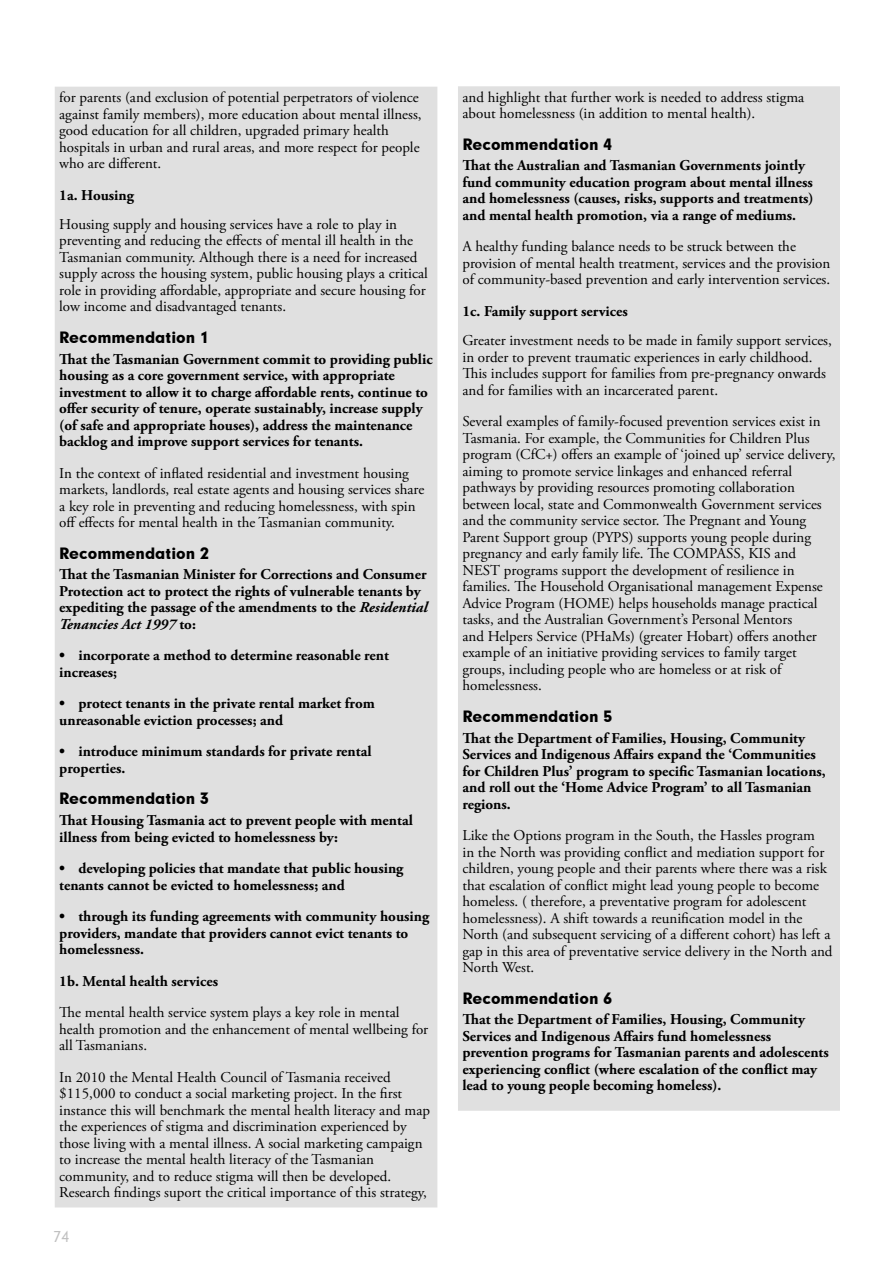
<style>
.page{position:relative;width:893px;height:1263px;background:#fff}
.page>*{position:absolute;margin:0;border:0;box-sizing:border-box;transform-origin:0 0}
.t1{font:15px/16.5px "Adobe Garamond Pro";color:#000}
.t2{font:700 15px/16.5px "Adobe Garamond Pro";color:#000}
.t3{font:15px "Geometric 706 BT Black B";color:#000}
.t4{font:15px "Geometric 706 BT Medium B";color:#c0c0c0}
.s1{font-style:italic}
</style>
<div class="page">
<div style="left:57px;top:89px;width:378px;height:1116px;background:#e0e0e0"></div>
<div style="left:55px;top:87px;width:382px;height:1120px;border:4px solid #e0e0e0"></div>
<div style="left:460px;top:89px;width:378px;height:1019px;background:#e0e0e0"></div>
<div style="left:458px;top:86px;width:382px;height:1025px;border:4px solid #e0e0e0"></div>
<p class="t1" style="left:59px;top:90px;width:364px">for parents (and exclusion of potential perpetrators of violence against family members), more education about mental illness, good education for all children, upgraded primary health hospitals in urban and rural areas, and more respect for people who are different.</p>
<p class="t2" style="left:59px;top:187px;width:76px">1a. Housing</p>
<p class="t1" style="left:59px;top:216px;width:370px">Housing supply and housing services have a role to play in preventing and reducing the effects of mental ill health in the Tasmanian community. Although there is a need for increased supply across the housing system, public housing plays a critical role in providing affordable, appropriate and secure housing for low income and disadvantaged tenants.</p>
<p class="t3" style="left:59px;top:327px;width:151px">Recommendation 1</p>
<p class="t2" style="left:59px;top:351px;width:375px">That the Tasmanian Government commit to providing public housing as a core government service, with appropriate investment to allow it to charge affordable rents, continue to offer security of tenure, operate sustainably, increase supply (of safe and appropriate houses), address the maintenance backlog and improve support services for tenants.</p>
<p class="t1" style="left:59px;top:465px;width:367px">In the context of inflated residential and investment housing markets, landlords, real estate agents and housing services share a key role in preventing and reducing homelessness, with spin off effects for mental health in the Tasmanian community.</p>
<p class="t3" style="left:59px;top:543px;width:151px">Recommendation 2</p>
<p class="t2" style="left:59px;top:567px;width:370px">That the Tasmanian Minister for Corrections and Consumer Protection act to protect the rights of vulnerable tenants by expediting the passage of the amendments to the <span class="s1">Residential Tenancies Act 1997</span> to:</p>
<p class="t2" style="left:59px;top:648px;width:331px">• incorporate a method to determine reasonable rent increases;</p>
<p class="t2" style="left:59px;top:696px;width:317px">• protect tenants in the private rental market from unreasonable eviction processes; and</p>
<p class="t2" style="left:59px;top:744px;width:314px">• introduce minimum standards for private rental properties.</p>
<p class="t3" style="left:59px;top:788px;width:151px">Recommendation 3</p>
<p class="t2" style="left:59px;top:812px;width:355px">That Housing Tasmania act to prevent people with mental illness from being evicted to homelessness by:</p>
<p class="t2" style="left:59px;top:860px;width:346px">• developing policies that mandate that public housing tenants cannot be evicted to homelessness; and</p>
<p class="t2" style="left:59px;top:908px;width:371px">• through its funding agreements with community housing providers, mandate that providers cannot evict tenants to homelessness.</p>
<p class="t2" style="left:59px;top:973px;width:160px">1b. Mental health services</p>
<p class="t1" style="left:59px;top:1005px;width:371px">The mental health service system plays a key role in mental health promotion and the enhancement of mental wellbeing for all Tasmanians.</p>
<p class="t1" style="left:59px;top:1069px;width:372px">In 2010 the Mental Health Council of Tasmania received $115,000 to conduct a social marketing project. In the first instance this will benchmark the mental health literacy and map the experiences of stigma and discrimination experienced by those living with a mental illness. A social marketing campaign to increase the mental health literacy of the Tasmanian community, and to reduce stigma will then be developed.<br>Research findings suport the critical importance of this strategy,</p>
<p class="t4" style="left:53px;top:1226px;width:18px">74</p>
<p class="t1" style="left:462px;top:89px;width:343px">and highlight that further work is needed to address stigma about homelessness (in addition to mental health).</p>
<p class="t3" style="left:462px;top:134px;width:151px">Recommendation 4</p>
<p class="t2" style="left:462px;top:158px;width:353px">That the Australian and Tasmanian Governments jointly fund community education program about mental illness and homelessness (causes, risks, supports and treatments) and mental health promotion, via a range of mediums.</p>
<p class="t1" style="left:462px;top:239px;width:369px">A healthy funding balance needs to be struck between the provision of mental health treatment, services and the provision of community-based prevention and early intervention services.</p>
<p class="t2" style="left:462px;top:303px;width:167px">1c. Family support services</p>
<p class="t1" style="left:462px;top:333px;width:371px">Greater investment needs to be made in family support services, in order to prevent traumatic experiences in early childhood.<br>This includes support for families from pre-pregnancy onwards and for families with an incarcerated parent.</p>
<p class="t1" style="left:462px;top:414px;width:374px">Several examples of family-focused prevention services exist in Tasmania. For example, the Communities for Children Plus program (CfC+) offers an example of ‘joined up’ service delivery, aiming to promote service linkages and enhanced referral pathways by providing resources promoting collaboration between local, state and Commonwealth Government services and the community service sector. The Pregnant and Young Parent Support group (PYPS) supports young people during pregnancy and early family life. The COMPASS, KIS and NEST programs support the development of resilience in families. The Household Organisational management Expense Advice Program (HOME) helps households manage practical tasks, and the Australian Government’s Personal Mentors<br>and Helpers Service (PHaMs) (greater Hobart) offers another example of an initiative providing services to family target groups, including people who are homeless or at risk of homelessness.</p>
<p class="t3" style="left:462px;top:706px;width:151px">Recommendation 5</p>
<p class="t2" style="left:462px;top:730px;width:365px">That the Department of Families, Housing, Community Services and Indigenous Affairs expand the ‘Communities for Children Plus’ program to specific Tasmanian locations, and roll out the ‘Home Advice Program’ to all Tasmanian regions.</p>
<p class="t1" style="left:462px;top:827px;width:372px">Like the Options program in the South, the Hassles program<br>in the North was providing conflict and mediation support for children, young people and their parents where there was a risk that escalation of conflict might lead young people to become homeless. ( therefore, a preventative program for adolescent homelessness). A shift towards a reunification model in the North (and subsequent servicing of a different cohort) has left a gap in this area of preventative service delivery in the North and North West.</p>
<p class="t3" style="left:462px;top:987px;width:151px">Recommendation 6</p>
<p class="t2" style="left:462px;top:1011px;width:368px">That the Department of Families, Housing, Community Services and Indigenous Affairs fund homelessness prevention programs for Tasmanian parents and adolescents experiencing conflict (where escalation of the conflict may lead to young people becoming homeless).</p>
</div>
